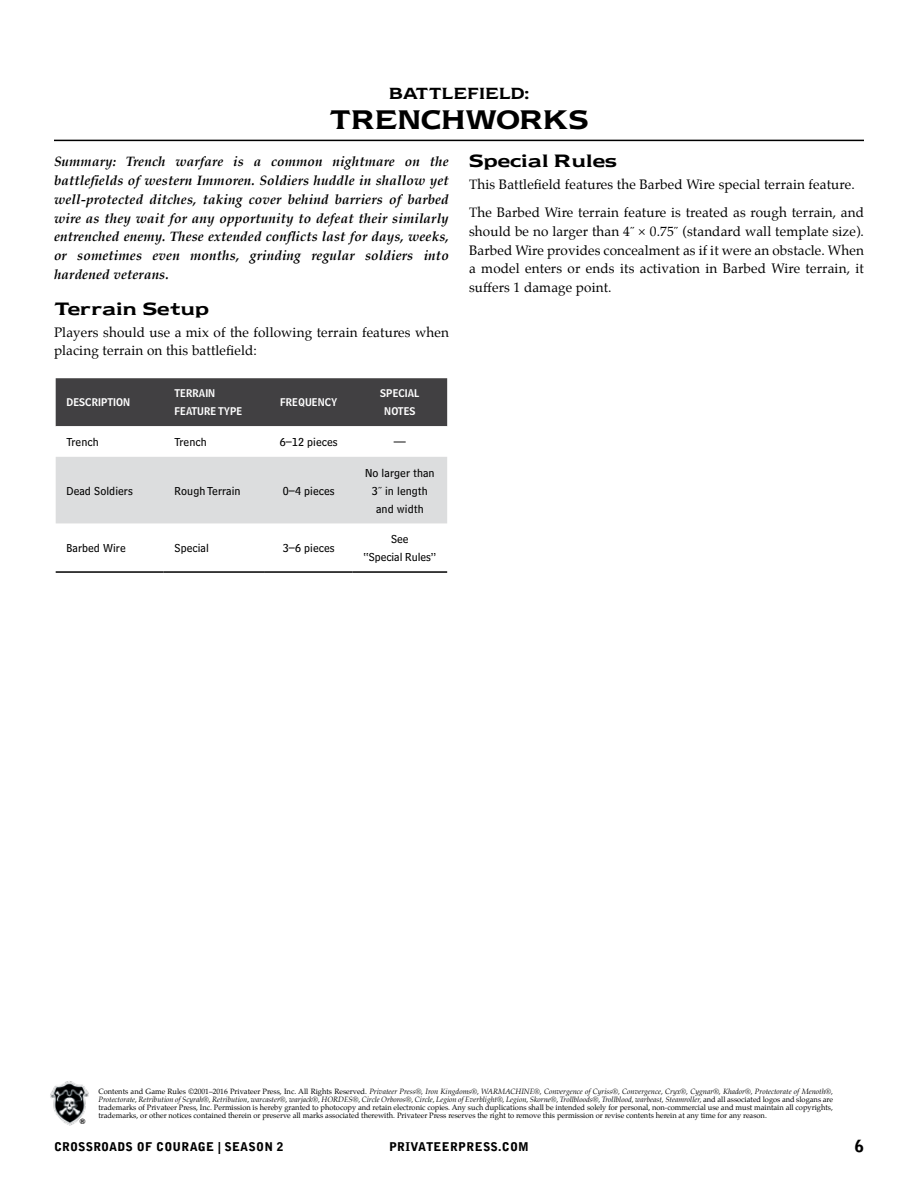
<style>
.page{position:relative;width:918px;height:1188px;background:#fff}
.page>*{position:absolute;margin:0;border:0;box-sizing:border-box;transform-origin:0 0}
.t1{font:22.5px "Newtext Demi";color:#000}
.t2{font:900 16.5px "Bell Gothic Std";color:#000}
.t3{font:15px "Newtext Demi";letter-spacing:.01em;color:#000;scale:1.1 1}
.t4{font:13.5px/18.8px "Palatino";letter-spacing:.01em;color:#000}
.t5{font:italic 700 13.5px/18.8px "Palatino";letter-spacing:.01em;color:#000;text-align:justify}
.t6{font:13.5px "Newtext Demi";color:#000}
.t7{font:12px/18px "G Bell";color:#000;text-align:center}
.t8{font:900 12px "Bell Gothic Std";letter-spacing:.02em;color:#000}
.t9{font:700 10.5px/18px "G Bell";color:#fff}
.t10{font:7.5px/8.2px "Palatino";color:#000;text-align:justify}
.t11{font:700 7.5px "Helvetica";color:#000}
.s1{font-family:"Times New Roman"}
.s2{font-style:italic}
</style>
<div class="page">
<img style="left:50px;top:1081px;width:39px;height:45px">
<div style="left:56px;top:378px;width:391px;height:48px;background:#414042"></div>
<svg style="left:56px;top:426px;width:391px;height:98px"></svg>
<div style="left:56px;top:457px;width:391px;height:66px;background:#dcddde"></div>
<hr style="left:56px;top:571px;width:108px;height:2px;background:#000">
<hr style="left:164px;top:571px;width:101px;height:2px;background:#000">
<hr style="left:265px;top:571px;width:88px;height:2px;background:#000">
<hr style="left:353px;top:571px;width:94px;height:2px;background:#000">
<hr style="left:54px;top:140px;width:810px;height:1px;background:#000">
<h3 class="t6" style="left:389px;top:84px;width:28px">Battlef</h3>
<h3 class="t6" style="left:479px;top:84px;width:20px">ield</h3>
<h3 class="t6" style="left:525px;top:84px;width:6px">:</h3>
<h1 class="t1" style="left:330px;top:104px;width:118px">Trenchw</h1>
<h1 class="t1" style="left:496px;top:104px;width:90px">orks</h1>
<h3 class="t3" style="left:469px;top:150px;width:136px">Special Rules</h3>
<h3 class="t4" style="left:469px;top:170px;width:396px;line-height:28.2px">This Battlefield features the Barbed Wire special terrain feature.<br>The Barbed Wire terrain feature is treated as rough terrain, and</h3>
<h3 class="t4" style="left:469px;top:222px;width:396px;text-align:justify">should be no larger than 4<span class="s1">˝</span> × 0.75<span class="s1">˝</span> (standard wall template size).<br>Barbed Wire provides concealment as if it were an obstacle. When a model enters or ends its activation in Barbed Wire terrain, it suffers 1 damage point.</h3>
<p class="t5" style="left:54px;top:152px;width:396px">Summary: Trench warfare is a common nightmare on the battlefields of western Immoren. Soldiers huddle in shallow yet well-protected ditches, taking cover behind barriers of barbed wire as they wait for any opportunity to defeat their similarly entrenched enemy. These extended conflicts last for days, weeks, or sometimes even months, grinding regular soldiers into hardened veterans.</p>
<h3 class="t3" style="left:54px;top:298px;width:142px">Terrain Setup</h3>
<h3 class="t4" style="left:54px;top:323px;width:396px">Players should use a mix of the following terrain features when placing terrain on this battlefield:</h3>
<h3 class="t9" style="left:66px;top:394px;width:65px">DESCRIPTION</h3>
<h3 class="t9" style="left:174px;top:385px;width:69px">TERRAIN<br>FEATURE TYPE</h3>
<h3 class="t9" style="left:280px;top:394px;width:59px">FREQUENCY</h3>
<h3 class="t9" style="left:380px;top:385px;width:41px;text-align:center">SPECIAL<br>NOTES</h3>
<h3 class="t7" style="left:66px;top:433px;width:34px">Trench</h3>
<h3 class="t7" style="left:174px;top:433px;width:34px">Trench</h3>
<h3 class="t7" style="left:280px;top:433px;width:59px">6–12 pieces</h3>
<h3 class="t7" style="left:394px;top:433px;width:14px">—</h3>
<h3 class="t7" style="left:66px;top:481px;width:68px">Dead Soldiers</h3>
<h3 class="t7" style="left:174px;top:481px;width:68px">Rough Terrain</h3>
<h3 class="t7" style="left:283px;top:481px;width:53px">0–4 pieces</h3>
<h3 class="t7" style="left:365px;top:463px;width:71px">No larger than<br>3<span class="s1">˝</span> in length and width</h3>
<h3 class="t7" style="left:66px;top:539px;width:61px">Barbed Wire</h3>
<h3 class="t7" style="left:174px;top:539px;width:36px">Special</h3>
<h3 class="t7" style="left:283px;top:539px;width:53px">3–6 pieces</h3>
<h3 class="t7" style="left:363px;top:530px;width:74px">See<br>“Special Rules”</h3>
<p class="t11" style="left:80px;top:1116px;width:7px">®</p>
<p class="t10" style="left:98px;top:1087px;width:736px">Contents and Game Rules ©2001–2016 Privateer Press, Inc. All Rights Reserved. <span class="s2">Privateer Press®, Iron Kingdoms®, WARMACHINE®, Convergence of Cyriss®, Convergence, Cryx®, Cygnar®, Khador®, Protectorate of Menoth®, Protectorate, Retribution of Scyrah®, Retribution, warcaster®, warjack®, HORDES®, Circle Orboros®, Circle, Legion of Everblight®, Legion, Skorne®, Trollbloods®, Trollblood, warbeast, Steamroller,</span> and all associated logos and slogans are trademarks of Privateer Press, Inc. Permission is hereby granted to photocopy and retain electronic copies. Any such duplications shall be intended solely for personal, non-commercial use and must maintain all copyrights, trademarks, or other notices contained therein or preserve all marks associated therewith. Privateer Press reserves the right to remove this permission or revise contents herein at any time for any reason.</p>
<h3 class="t8" style="left:54px;top:1139px;width:231px">CROSSROADS OF COURAGE | SEASON 2</h3>
<h3 class="t8" style="left:389px;top:1139px;width:141px">PRIVATEERPRESS.COM</h3>
<h2 class="t2" style="left:855px;top:1137px;width:11px">6</h2>
</div>
